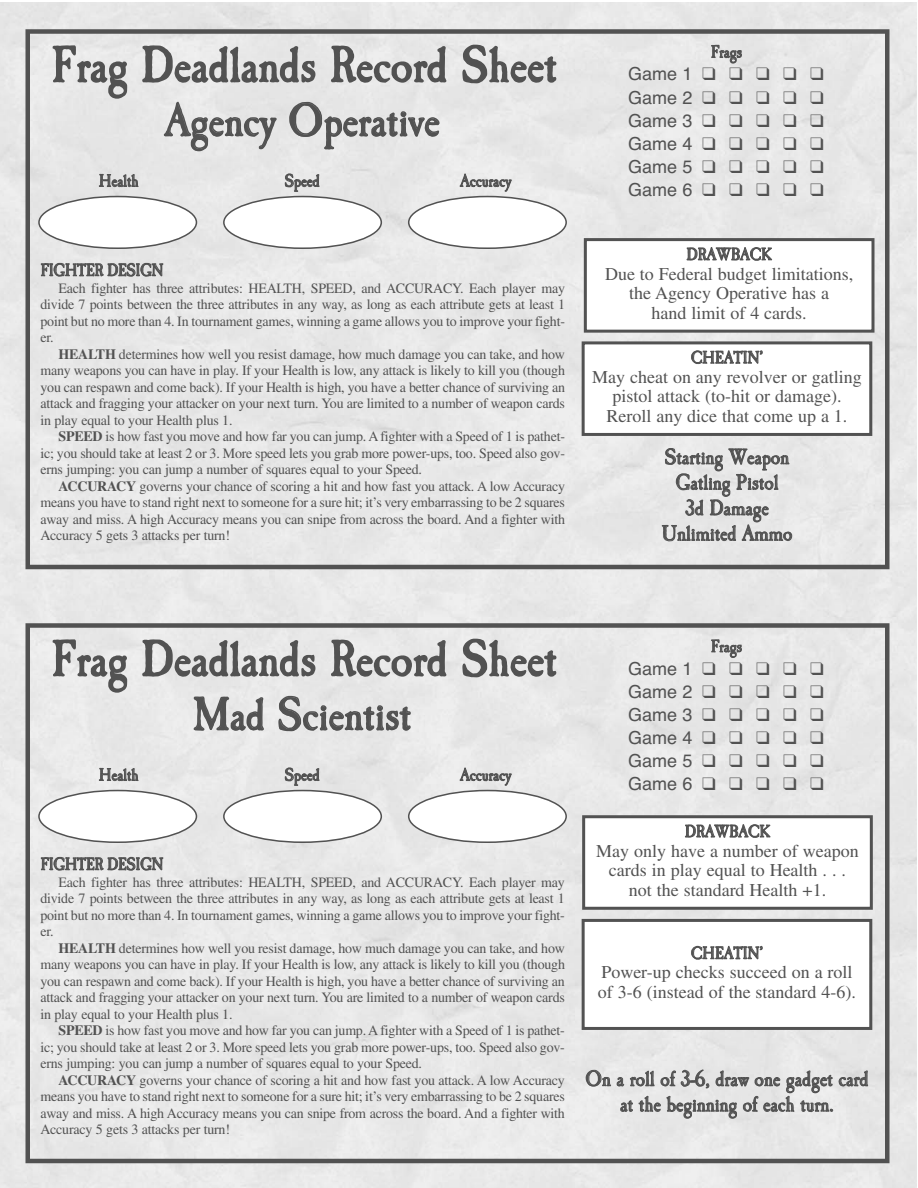
<style>
.page{position:relative;width:918px;height:1188px;background:#fff}
.page>*{position:absolute;margin:0;border:0;box-sizing:border-box;transform-origin:0 0}
.t1{font:52.5px "Caslon Ant T";color:#525252}
.t2{font:48px "Caslon Ant T";color:#525252}
.t3{font:22.5px/25.5px "Caslon Ant T";color:#525252;text-align:center}
.t4{font:18px/19.5px "Times";color:#525252;text-align:center}
.t5{font:18px/23.1px "Helvetica";color:#525252;text-align:justify}
.t6{font:18px "Caslon Ant T";letter-spacing:-.005em;color:#525252}
.t7{font:14.25px/16.5px "Times";letter-spacing:-.015em;color:#525252;text-align:justify}
.s1{font-weight:700}
</style>
<div class="page">
<div style="left:26px;top:29px;width:864px;height:540px;border:4px solid #525252"></div>
<svg style="left:38px;top:196px;width:159px;height:53px"></svg>
<svg style="left:223px;top:196px;width:159px;height:53px"></svg>
<svg style="left:408px;top:196px;width:159px;height:53px"></svg>
<div style="left:582px;top:341px;width:290px;height:95px;border:3px solid #525252"></div>
<div style="left:26px;top:623px;width:864px;height:540px;border:4px solid #525252"></div>
<svg style="left:38px;top:790px;width:159px;height:53px"></svg>
<svg style="left:223px;top:790px;width:159px;height:53px"></svg>
<svg style="left:408px;top:790px;width:159px;height:53px"></svg>
<div style="left:582px;top:919px;width:290px;height:111px;border:3px solid #525252"></div>
<div style="left:582px;top:815px;width:291px;height:95px;border:3px solid #525252"></div>
<div style="left:584px;top:238px;width:290px;height:95px;border:3px solid #525252"></div>
<h1 class="t1" style="left:52px;top:47px;width:507px">Frag Deadlands Record Sheet</h1>
<h2 class="t2" style="left:165px;top:104px;width:277px">Agency Operative</h2>
<p class="t6" style="left:99px;top:175px;width:41px">Health</p>
<p class="t6" style="left:285px;top:175px;width:37px">Speed</p>
<p class="t6" style="left:460px;top:175px;width:53px">Accuracy</p>
<p class="t6" style="left:41px;top:264px;width:124px">FIGHTER DESIGN</p>
<p class="t7" style="left:40px;top:281px;width:526px;text-indent:18px">Each fighter has three attributes: HEALTH, SPEED, and ACCURACY. Each player may divide 7 points between the three attributes in any way, as long as each attribute gets at least 1 point but no more than 4. In tournament games, winning a game allows you to improve your fight&shy;er.</p>
<p class="t7" style="left:40px;top:347px;width:526px;text-indent:18px"><span class="s1">HEALTH</span> determines how well you resist damage, how much damage you can take, and how many weapons you can have in play. If your Health is low, any attack is likely to kill you (though you can respawn and come back). If your Health is high, you have a better chance of surviving an attack and fragging your attacker on your next turn. You are limited to a number of weapon cards in play equal to your Health plus 1.</p>
<p class="t7" style="left:40px;top:429px;width:526px;text-indent:18px"><span class="s1">SPEED</span> is how fast you move and how far you can jump. A fighter with a Speed of 1 is pathet&shy;ic; you should take at least 2 or 3. More speed lets you grab more power-ups, too. Speed also gov&shy;erns jumping: you can jump a number of squares equal to your Speed.</p>
<p class="t7" style="left:40px;top:479px;width:526px;text-indent:18px"><span class="s1">ACCURACY</span> governs your chance of scoring a hit and how fast you attack. A low Accuracy means you have to stand right next to someone for a sure hit; it’s very embarrassing to be 2 squares away and miss. A high Accuracy means you can snipe from across the board. And a fighter with Accuracy 5 gets 3 attacks per turn!</p>
<p class="t6" style="left:711px;top:46px;width:33px">Frags</p>
<p class="t5" style="left:628px;top:64px;width:197px">Game 1❑❑❑❑❑ Game 2❑❑❑❑❑ Game 3❑❑❑❑❑ Game 4❑❑❑❑❑ Game 5❑❑❑❑❑ Game 6❑❑❑❑❑</p>
<p class="t6" style="left:686px;top:248px;width:87px">DRAWBACK</p>
<p class="t4" style="left:605px;top:266px;width:250px">Due to Federal budget limitations, the Agency Operative has a<br>hand limit of 4 cards.</p>
<p class="t6" style="left:691px;top:351px;width:74px">CHEATIN’</p>
<p class="t4" style="left:592px;top:369px;width:271px">May cheat on any revolver or gatling pistol attack (to-hit or damage).<br>Reroll any dice that come up a 1.</p>
<h3 class="t3" style="left:661px;top:447px;width:133px">Starting Weapon<br>Gatling Pistol<br>3d Damage<br>Unlimited Ammo</h3>
<h1 class="t1" style="left:52px;top:641px;width:507px">Frag Deadlands Record Sheet</h1>
<h2 class="t2" style="left:193px;top:698px;width:220px">Mad Scientist</h2>
<p class="t6" style="left:99px;top:769px;width:41px">Health</p>
<p class="t6" style="left:285px;top:769px;width:37px">Speed</p>
<p class="t6" style="left:460px;top:769px;width:53px">Accuracy</p>
<p class="t6" style="left:41px;top:858px;width:124px">FIGHTER DESIGN</p>
<p class="t7" style="left:40px;top:875px;width:526px;text-indent:18px">Each fighter has three attributes: HEALTH, SPEED, and ACCURACY. Each player may divide 7 points between the three attributes in any way, as long as each attribute gets at least 1 point but no more than 4. In tournament games, winning a game allows you to improve your fight&shy;er.</p>
<p class="t7" style="left:40px;top:941px;width:526px;text-indent:18px"><span class="s1">HEALTH</span> determines how well you resist damage, how much damage you can take, and how many weapons you can have in play. If your Health is low, any attack is likely to kill you (though you can respawn and come back). If your Health is high, you have a better chance of surviving an attack and fragging your attacker on your next turn. You are limited to a number of weapon cards in play equal to your Health plus 1.</p>
<p class="t7" style="left:40px;top:1023px;width:526px;text-indent:18px"><span class="s1">SPEED</span> is how fast you move and how far you can jump. A fighter with a Speed of 1 is pathet&shy;ic; you should take at least 2 or 3. More speed lets you grab more power-ups, too. Speed also gov&shy;erns jumping: you can jump a number of squares equal to your Speed.</p>
<p class="t7" style="left:40px;top:1073px;width:526px;text-indent:18px"><span class="s1">ACCURACY</span> governs your chance of scoring a hit and how fast you attack. A low Accuracy means you have to stand right next to someone for a sure hit; it’s very embarrassing to be 2 squares away and miss. A high Accuracy means you can snipe from across the board. And a fighter with Accuracy 5 gets 3 attacks per turn!</p>
<p class="t6" style="left:711px;top:640px;width:33px">Frags</p>
<p class="t5" style="left:628px;top:659px;width:197px">Game 1❑❑❑❑❑ Game 2❑❑❑❑❑ Game 3❑❑❑❑❑ Game 4❑❑❑❑❑ Game 5❑❑❑❑❑ Game 6❑❑❑❑❑</p>
<p class="t6" style="left:685px;top:825px;width:87px">DRAWBACK</p>
<p class="t4" style="left:596px;top:843px;width:264px">May only have a number of weapon cards in play equal to Health . . . not the standard Health +1.</p>
<p class="t6" style="left:691px;top:947px;width:74px">CHEATIN’</p>
<p class="t4" style="left:598px;top:964px;width:260px;text-align:left">Power-up checks succeed on a roll of 3-6 (instead of the standard 4-6).</p>
<h3 class="t3" style="left:585px;top:1069px;width:285px">On a roll of 3-6, draw one gadget card at the beginning of each turn.</h3>
</div>
